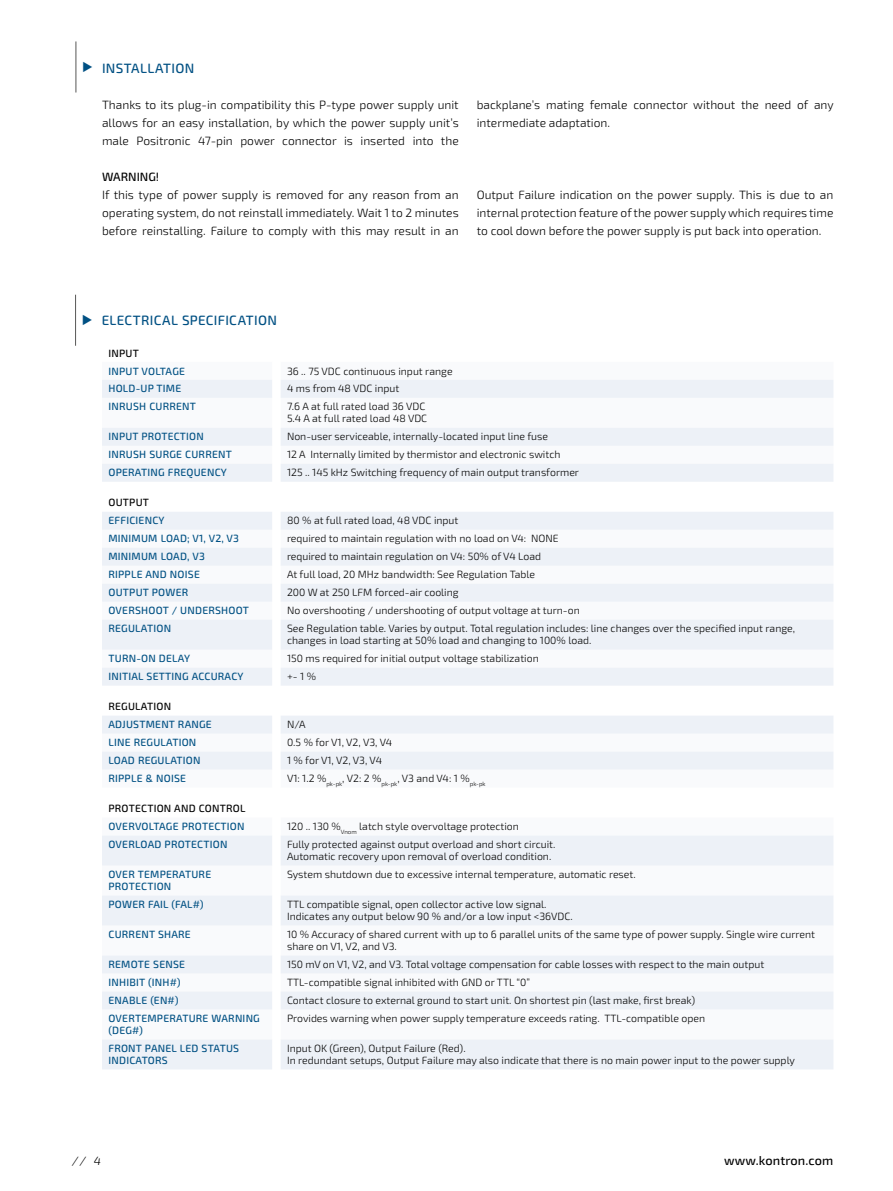
<style>
.page{position:relative;width:893px;height:1191px;background:#fff}
.page>*{position:absolute;margin:0;border:0;box-sizing:border-box;transform-origin:0 0}
.t1{font:500 13.5px "Sn T";letter-spacing:.02em;color:#005083}
.t2{font:500 12.75px "Sn T";letter-spacing:.01em;color:#000}
.t3{font:300 12px/18px "Sn T";color:#000;text-align:justify}
.t4{font:500 12px "Sn T";color:#000}
.t5{font:italic 300 12px "Sn T";color:#000}
.t6{font:300 10.5px/12px "Sn T";color:#000}
.t7{font:500 10.5px/12px "Sn T";letter-spacing:.02em;color:#005083}
.t8{font:500 10.5px "Sn T";letter-spacing:.02em;color:#000}
</style>
<div class="page">
<hr style="left:75px;top:295px;width:1px;height:51px;background:#575756">
<svg style="left:102px;top:380px;width:731px;height:689px"></svg>
<hr style="left:76px;top:41px;width:1px;height:51px;background:#575756">
<p class="t1" style="left:102px;top:60px;width:94px">INSTALLATION</p>
<p class="t3" style="left:102px;top:96px;width:358px">Thanks to its plug-in compatibility this P-type power supply unit allows for an easy installation, by which the power supply unit’s male Positronic 47-pin power connector is inserted into the</p>
<p class="t3" style="left:477px;top:96px;width:358px">backplane’s mating female connector without the need of any intermediate adaptation.</p>
<p class="t4" style="left:102px;top:169px;width:59px">WARNING!</p>
<p class="t3" style="left:102px;top:186px;width:358px">If this type of power supply is removed for any reason from an operating system, do not reinstall immediately. Wait 1 to 2 minutes before reinstalling. Failure to comply with this may result in an</p>
<p class="t3" style="left:477px;top:186px;width:358px">Output Failure indication on the power supply. This is due to an internal protection feature of the power supply which requires time to cool down before the power supply is put back into operation.</p>
<p class="t1" style="left:102px;top:312px;width:177px">ELECTRICAL SPECIFICATION</p>
<p class="t8" style="left:108px;top:347px;width:32px">INPUT</p>
<p class="t7" style="left:108px;top:365px;width:78px">INPUT VOLTAGE</p>
<p class="t6" style="left:287px;top:365px;width:167px">36 .. 75 VDC continuous input range</p>
<p class="t7" style="left:108px;top:383px;width:74px">HOLD-UP TIME</p>
<p class="t6" style="left:287px;top:383px;width:114px">4 ms from 48 VDC input</p>
<p class="t7" style="left:108px;top:401px;width:89px">INRUSH CURRENT</p>
<p class="t6" style="left:287px;top:401px;width:142px">7.6 A at full rated load 36 VDC<br>5.4 A at full rated load 48 VDC</p>
<p class="t7" style="left:108px;top:431px;width:97px">INPUT PROTECTION</p>
<p class="t6" style="left:287px;top:431px;width:263px">Non-user serviceable, internally-located input line fuse</p>
<p class="t7" style="left:108px;top:449px;width:125px">INRUSH SURGE CURRENT</p>
<p class="t6" style="left:287px;top:449px;width:275px">12 A Internally limited by thermistor and electronic switch</p>
<p class="t7" style="left:108px;top:467px;width:120px">OPERATING FREQUENCY</p>
<p class="t6" style="left:287px;top:467px;width:294px">125 .. 145 kHz Switching frequency of main output transformer</p>
<p class="t8" style="left:108px;top:496px;width:42px">OUTPUT</p>
<p class="t7" style="left:108px;top:515px;width:58px">EFFICIENCY</p>
<p class="t6" style="left:287px;top:515px;width:173px">80 % at full rated load, 48 VDC input</p>
<p class="t7" style="left:108px;top:533px;width:132px">MINIMUM LOAD; V1, V2, V3</p>
<p class="t6" style="left:287px;top:533px;width:273px">required to maintain regulation with no load on V4: NONE</p>
<p class="t7" style="left:108px;top:551px;width:98px">MINIMUM LOAD, V3</p>
<p class="t6" style="left:287px;top:551px;width:256px">required to maintain regulation on V4: 50% of V4 Load</p>
<p class="t7" style="left:108px;top:569px;width:93px">RIPPLE AND NOISE</p>
<p class="t6" style="left:287px;top:569px;width:250px">At full load, 20 MHz bandwidth: See Regulation Table</p>
<p class="t7" style="left:108px;top:587px;width:81px">OUTPUT POWER</p>
<p class="t6" style="left:287px;top:587px;width:173px">200 W at 250 LFM forced-air cooling</p>
<p class="t7" style="left:108px;top:605px;width:142px">OVERSHOOT / UNDERSHOOT</p>
<p class="t6" style="left:287px;top:605px;width:294px">No overshooting / undershooting of output voltage at turn-on</p>
<p class="t7" style="left:108px;top:623px;width:64px">REGULATION</p>
<p class="t6" style="left:287px;top:623px;width:510px">See Regulation table. Varies by output. Total regulation includes: line changes over the specified input range, changes in load starting at 50% load and changing to 100% load.</p>
<p class="t7" style="left:108px;top:653px;width:83px">TURN-ON DELAY</p>
<p class="t6" style="left:287px;top:653px;width:253px">150 ms required for initial output voltage stabilization</p>
<p class="t7" style="left:108px;top:671px;width:137px">INITIAL SETTING ACCURACY</p>
<p class="t6" style="left:287px;top:671px;width:31px">+- 1 %</p>
<p class="t8" style="left:108px;top:700px;width:64px">REGULATION</p>
<p class="t7" style="left:108px;top:719px;width:105px">ADJUSTMENT RANGE</p>
<p class="t6" style="left:287px;top:719px;width:20px">N/A</p>
<p class="t7" style="left:108px;top:736px;width:89px">LINE REGULATION</p>
<p class="t6" style="left:287px;top:736px;width:107px">0.5 % for V1, V2, V3, V4</p>
<p class="t7" style="left:108px;top:754px;width:94px">LOAD REGULATION</p>
<p class="t6" style="left:287px;top:754px;width:97px">1 % for V1, V2, V3, V4</p>
<p class="t7" style="left:108px;top:772px;width:79px">RIPPLE &amp; NOISE</p>
<p class="t6" style="left:287px;top:773px;width:200px">V1: 1.2 %<sub>pk-pk</sub>, V2: 2 %<sub>pk-pk</sub>, V3 and V4: 1 %<sub>pk-pk</sub></p>
<p class="t8" style="left:108px;top:802px;width:138px">PROTECTION AND CONTROL</p>
<p class="t7" style="left:108px;top:820px;width:138px">OVERVOLTAGE PROTECTION</p>
<p class="t6" style="left:287px;top:820px;width:233px">120 .. 130 %<sub>Vnom</sub> latch style overvoltage protection</p>
<p class="t7" style="left:108px;top:838px;width:121px">OVERLOAD PROTECTION</p>
<p class="t6" style="left:287px;top:838px;width:270px">Fully protected against output overload and short circuit.<br>Automatic recovery upon removal of overload condition.</p>
<p class="t7" style="left:108px;top:868px;width:104px">OVER TEMPERATURE<br>PROTECTION</p>
<p class="t6" style="left:287px;top:868px;width:350px">System shutdown due to excessive internal temperature, automatic reset.</p>
<p class="t7" style="left:108px;top:898px;width:97px">POWER FAIL (FAL#)</p>
<p class="t6" style="left:287px;top:898px;width:287px">TTL compatible signal, open collector active low signal.<br>Indicates any output below 90 % and/or a low input &lt;36VDC.</p>
<p class="t7" style="left:108px;top:928px;width:84px">CURRENT SHARE</p>
<p class="t6" style="left:287px;top:928px;width:530px">10 % Accuracy of shared current with up to 6 parallel units of the same type of power supply. Single wire current share on V1, V2, and V3.</p>
<p class="t7" style="left:108px;top:958px;width:78px">REMOTE SENSE</p>
<p class="t6" style="left:287px;top:958px;width:479px">150 mV on V1, V2, and V3. Total voltage compensation for cable losses with respect to the main output</p>
<p class="t7" style="left:108px;top:976px;width:74px">INHIBIT (INH#)</p>
<p class="t6" style="left:287px;top:976px;width:245px">TTL-compatible signal inhibited with GND or TTL “0”</p>
<p class="t7" style="left:108px;top:994px;width:72px">ENABLE (EN#)</p>
<p class="t6" style="left:287px;top:994px;width:410px">Contact closure to external ground to start unit. On shortest pin (last make, first break)</p>
<p class="t7" style="left:108px;top:1012px;width:153px">OVERTEMPERATURE WARNING (DEG#)</p>
<p class="t6" style="left:287px;top:1012px;width:420px">Provides warning when power supply temperature exceeds rating. TTL-compatible open</p>
<p class="t7" style="left:108px;top:1042px;width:132px">FRONT PANEL LED STATUS<br>INDICATORS</p>
<p class="t6" style="left:287px;top:1042px;width:509px">Input OK (Green), Output Failure (Red).<br>In redundant setups, Output Failure may also indicate that there is no main power input to the power supply</p>
<p class="t5" style="left:72px;top:1153px;width:30px">// 4</p>
<p class="t2" style="left:724px;top:1153px;width:111px">www.kontron.com</p>
</div>
